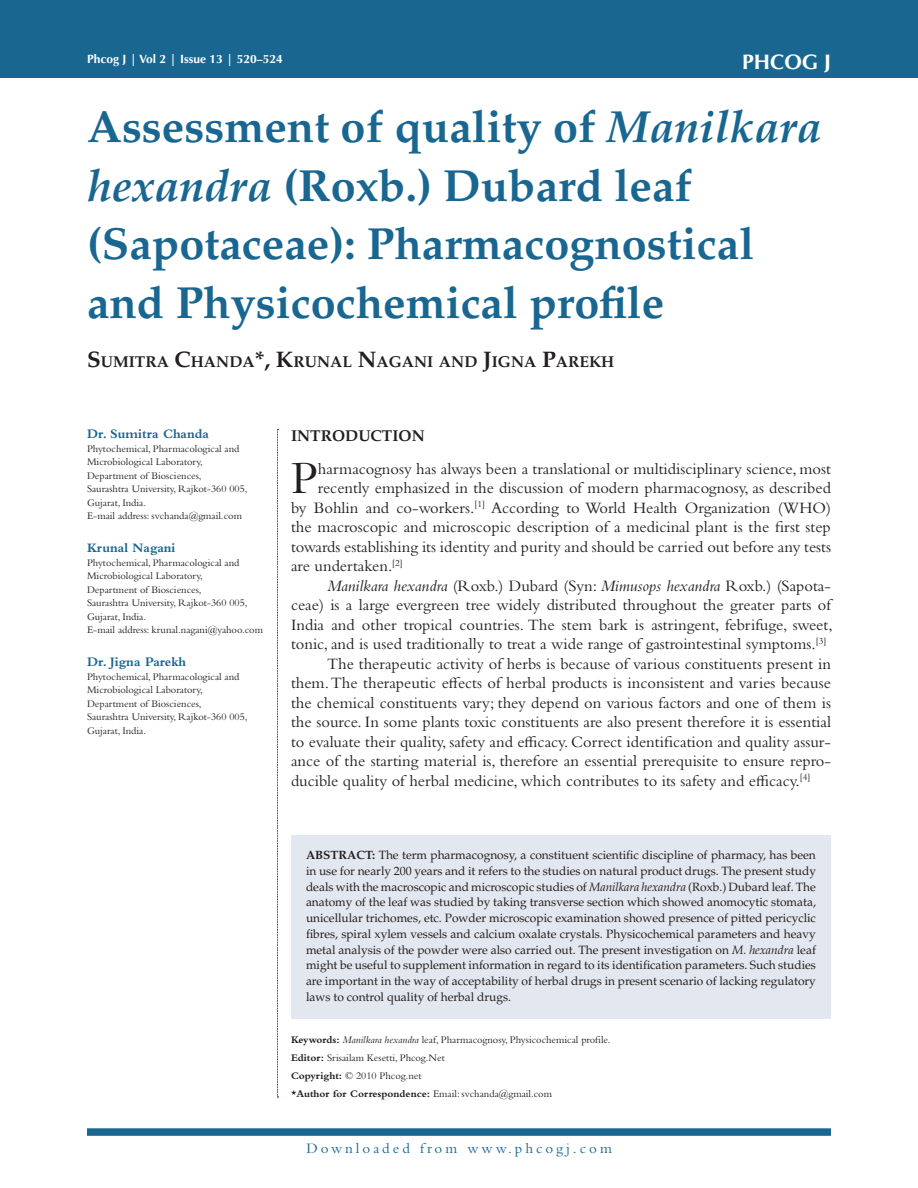
<style>
.page{position:relative;width:918px;height:1188px;background:#fff}
.page>*{position:absolute;margin:0;border:0;box-sizing:border-box;transform-origin:0 0}
.Tx_drop{font:47.85px "Bembo Std";color:#231f20}
.Artical_Title{font:700 45px/58.5px "Palatino LT Std";color:#196791}
.Tx{font:700 21px "Optima LT Std";color:#fff}
.Tx-2{font:16.5px/19.5px "Bembo Std";color:#231f20;text-align:justify}
.Tx_drop-2{font:16.5px "Bembo Std";color:#231f20}
.Author_name{font:700 15.75px "Palatino LT Std";color:#231f20}
.t1{font:700 15.75px "Palatino LT Std";color:#231f20}
.t2{font:15px "Bembo Std";letter-spacing:.2em;color:#196791}
.aff-au{font:700 13.5px "Bembo Std";color:#196791}
.Abstract_Head{font:12px/15.8px "Palatino LT Std";color:#231f20;text-align:justify}
.Tx-3{font:700 12px "Optima LT Std";color:#fff}
.aff-tx{font:10.5px/13.5px "Bembo Std";color:#231f20}
.keyword{font:10.5px "Bembo Std";color:#231f20}
.keyword-2{font:700 10.5px "Bembo Std";color:#231f20}
.s1{font-style:italic}
.s2{font-size:22.5px}
.s3{font-weight:700}
.s4{font-weight:400}
</style>
<div class="page">
<div style="left:0;top:0;width:918px;height:78px;background:#196791"></div>
<div style="left:87px;top:1128px;width:744px;height:8px;background:#196791"></div>
<div style="left:291px;top:836px;width:540px;height:183px;background:#e3e8f0"></div>
<svg style="left:277px;top:429px;width:2px;height:669px"></svg>
<p class="Tx-3" style="left:87px;top:52px;width:197px">Phcog J | Vol 2 | Issue 13 | 520–524</p>
<p class="Tx" style="left:742px;top:50px;width:90px">PHCOG J</p>
<p class="Artical_Title" style="left:87px;top:98px;width:736px">Assessment of quality of <span class="s1">Manilkara hexandra</span> (Roxb.) Dubard leaf (Sapotaceae): Pharmacognostical and Physicochemical profile</p>
<p class="Author_name" style="left:87px;top:353px;width:529px"><span class="s2">S</span>UMITRA <span class="s2">C</span>HANDA<span class="s2">*, K</span>RUNAL <span class="s2">N</span>AGANI AND <span class="s2">J</span>IGNA <span class="s2">P</span>AREKH</p>
<p class="aff-au" style="left:87px;top:426px;width:124px">Dr. Sumitra Chanda</p>
<p class="aff-tx" style="left:87px;top:441px;width:154px">Phytochemical, Pharmacological and<br>Microbiological Laboratory,</p>
<p class="aff-tx" style="left:87px;top:468px;width:116px">Department of Biosciences,</p>
<p class="aff-tx" style="left:87px;top:482px;width:162px">Saurashtra University, Rajkot-360 005,<br>Gujarat, India.</p>
<p class="aff-tx" style="left:87px;top:509px;width:156px">E-mail address: svchanda@gmail.com</p>
<p class="aff-au" style="left:87px;top:540px;width:90px">Krunal Nagani</p>
<p class="aff-tx" style="left:87px;top:555px;width:154px">Phytochemical, Pharmacological and<br>Microbiological Laboratory,</p>
<p class="aff-tx" style="left:87px;top:582px;width:116px">Department of Biosciences,</p>
<p class="aff-tx" style="left:87px;top:596px;width:162px">Saurashtra University, Rajkot-360 005,<br>Gujarat, India.</p>
<p class="aff-tx" style="left:87px;top:623px;width:178px">E-mail address: krunal.nagani@yahoo.com</p>
<p class="aff-au" style="left:87px;top:654px;width:101px">Dr. Jigna Parekh</p>
<p class="aff-tx" style="left:87px;top:669px;width:154px">Phytochemical, Pharmacological and<br>Microbiological Laboratory,</p>
<p class="aff-tx" style="left:87px;top:696px;width:116px">Department of Biosciences,</p>
<p class="aff-tx" style="left:87px;top:710px;width:162px">Saurashtra University, Rajkot-360 005,<br>Gujarat, India.</p>
<h1 class="t1" style="left:291px;top:426px;width:135px">INTRODUCTION</h1>
<p class="Tx_drop" style="left:291px;top:450px;width:28px">P</p>
<p class="Tx_drop-2" style="left:318px;top:459px;width:515px">harmacognosy has always been a translational or multidisciplinary science, most</p>
<p class="Tx_drop-2" style="left:318px;top:478px;width:515px">recently emphasized in the discussion of modern pharmacognosy, as described</p>
<p class="Tx_drop-2" style="left:291px;top:498px;width:542px">by Bohlin and co-workers.<sup>[1]</sup> According to World Health Organization (WHO)</p>
<p class="Tx_drop-2" style="left:291px;top:517px;width:541px">the macroscopic and microscopic description of a medicinal plant is the first step</p>
<p class="Tx_drop-2" style="left:291px;top:537px;width:542px">towards establishing its identity and purity and should be carried out before any tests</p>
<p class="Tx_drop-2" style="left:291px;top:556px;width:113px">are undertaken.<sup>[2]</sup></p>
<p class="Tx-2" style="left:291px;top:575px;width:543px;text-indent:36px"><span class="s1">Manilkara hexandra</span> (Roxb.) Dubard (Syn: <span class="s1">Mimusops hexandra</span> Roxb.) (Sapota&shy;ceae) is a large evergreen tree widely distributed throughout the greater parts of India and other tropical countries. The stem bark is astringent, febrifuge, sweet, tonic, and is used traditionally to treat a wide range of gastrointestinal symptoms.<sup>[3]</sup></p>
<p class="Tx-2" style="left:291px;top:653px;width:542px;text-indent:36px">The therapeutic activity of herbs is because of various constituents present in them. The therapeutic effects of herbal products is inconsistent and varies because the chemical constituents vary; they depend on various factors and one of them is the source. In some plants toxic constituents are also present therefore it is essential to evaluate their quality, safety and efficacy. Correct identification and quality assur&shy;ance of the starting material is, therefore an essential prerequisite to ensure repro&shy;ducible quality of herbal medicine, which contributes to its safety and efficacy.<sup>[4]</sup></p>
<p class="Abstract_Head" style="left:306px;top:847px;width:512px"><span class="s3">ABSTRACT:</span> The term pharmacognosy, a constituent scientific discipline of pharmacy, has been in use for nearly 200 years and it refers to the studies on natural product drugs. The present study deals with the macroscopic and microscopic studies of <span class="s1">Manilkara hexandra</span> (Roxb.) Dubard leaf. The anatomy of the leaf was studied by taking transverse section which showed anomocytic stomata, unicellular trichomes, etc. Powder microscopic examination showed presence of pitted pericyclic fibres, spiral xylem vessels and calcium oxalate crystals. Physicochemical parameters and heavy metal analysis of the powder were also carried out. The present investigation on <span class="s1">M. hexandra</span> leaf might be useful to supplement information in regard to its identification parameters. Such studies are important in the way of acceptability of herbal drugs in present scenario of lacking regulatory laws to control quality of herbal drugs.</p>
<p class="keyword" style="left:291px;top:1034px;width:321px"><span class="s3">Keywords:</span> <span class="s1">Manilkara hexandra</span> leaf, Pharmacognosy, Physicochemical profile.</p>
<p class="keyword" style="left:291px;top:1052px;width:155px"><span class="s3">Editor:</span> Srisailam Kesetti, Phcog.Net</p>
<p class="keyword" style="left:291px;top:1070px;width:132px"><span class="s3">Copyright:</span> © 2010 Phcog.net</p>
<p class="keyword-2" style="left:291px;top:1088px;width:263px">*Author for Correspondence: <span class="s4">Email: svchanda@gmail.com</span></p>
<p class="t2" style="left:306px;top:1140px;width:307px">Downloaded from www.phcogj.com</p>
</div>
